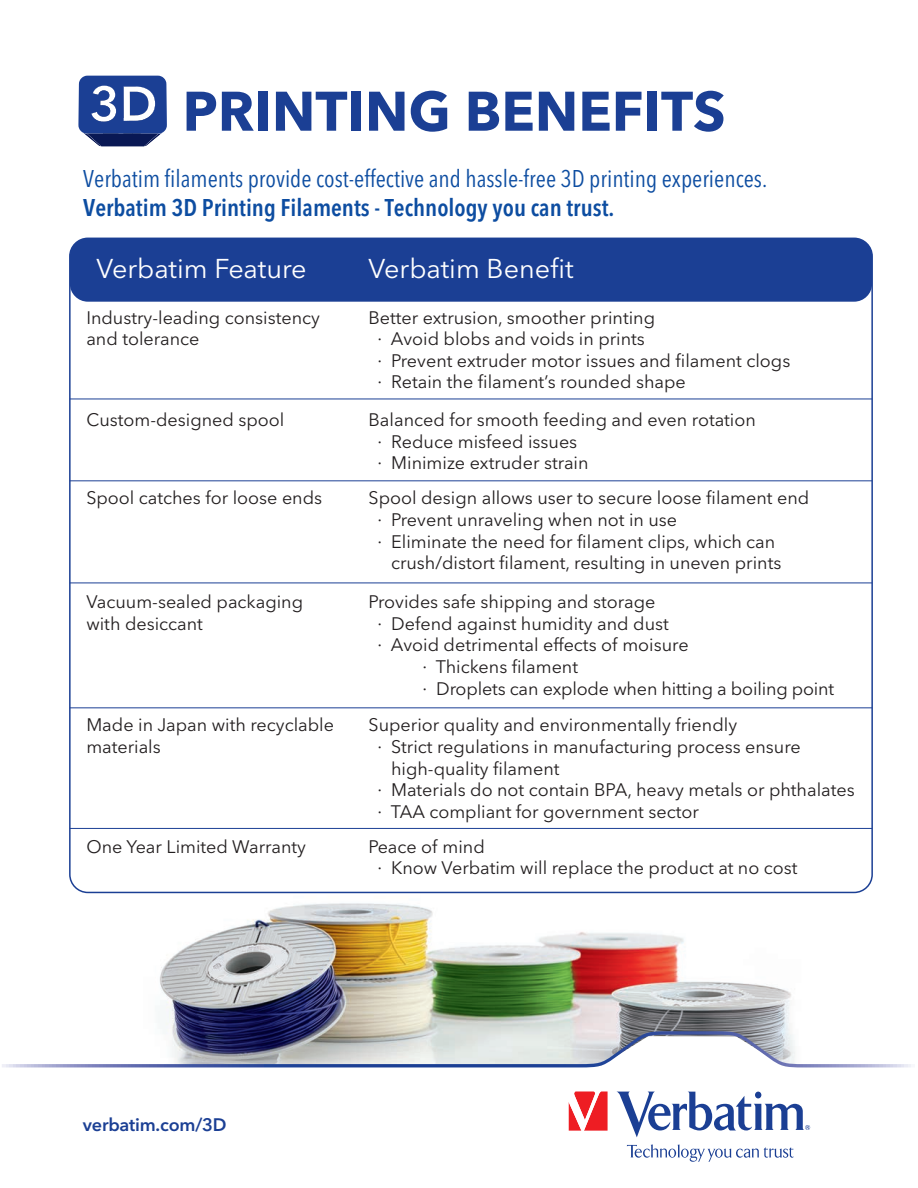
<style>
.page{position:relative;width:918px;height:1188px;background:#fff}
.page>*{position:absolute;margin:0;border:0;box-sizing:border-box;transform-origin:0 0}
.t1{font:700 55.05px "Avenir Next LT Pro";color:#1b3f94}
.t2{font:27px "Avenir Next LT Pro";color:#fff}
.t3{font:condensed 24px "Avenir Next LT Pro";color:#0d4da1}
.t4{font:600 condensed 24px "Avenir Next LT Pro";color:#0d4da1}
.t5{font:18px/21.6px "Avenir Next LT Pro";color:#231f20}
.t6{font:600 18px "Avenir Next LT Pro";letter-spacing:-.01em;color:#1b3f94}
</style>
<div class="page">
<img style="left:143px;top:893px;width:670px;height:138px">
<svg style="left:6px;top:1067px;width:898px;height:79px"></svg>
<svg style="left:2px;top:1031px;width:909px;height:36px"></svg>
<svg style="left:569px;top:1091px;width:39px;height:40px"></svg>
<svg style="left:616px;top:1092px;width:194px;height:45px"></svg>
<svg style="left:627px;top:1144px;width:167px;height:18px"></svg>
<svg style="left:78px;top:76px;width:89px;height:70px"></svg>
<div style="left:70px;top:238px;width:802px;height:64px;background:#1b3f94;border-radius:18px"></div>
<hr style="left:70px;top:399px;width:802px;height:1px;background:#1b3f94">
<hr style="left:70px;top:480px;width:802px;height:1px;background:#1b3f94">
<hr style="left:70px;top:583px;width:802px;height:1px;background:#1b3f94">
<hr style="left:70px;top:707px;width:802px;height:1px;background:#1b3f94">
<hr style="left:70px;top:828px;width:802px;height:1px;background:#1b3f94">
<h1 class="t1" style="left:183px;top:78px;width:545px">PRINTING BENEFITS</h1>
<h3 class="t3" style="left:83px;top:164px;width:685px">Verbatim filaments provide cost-effective and hassle-free 3D printing experiences.</h3>
<h3 class="t4" style="left:83px;top:193px;width:533px">Verbatim 3D Printing Filaments - Technology you can trust.</h3>
<h2 class="t2" style="left:96px;top:252px;width:212px">Verbatim Feature</h2>
<h2 class="t2" style="left:369px;top:252px;width:207px">Verbatim Benefit</h2>
<p class="t5" style="left:86px;top:307px;width:235px">Industry-leading consistency and tolerance</p>
<p class="t5" style="left:378px;top:307px;width:414px;text-indent:-9px">Better extrusion, smoother printing<br>· Avoid blobs and voids in prints<br>· Prevent extruder motor issues and filament clogs · Retain the filament’s rounded shape</p>
<p class="t5" style="left:86px;top:409px;width:200px">Custom-designed spool</p>
<p class="t5" style="left:378px;top:409px;width:380px;text-indent:-9px">Balanced for smooth feeding and even rotation · Reduce misfeed issues<br>· Minimize extruder strain</p>
<p class="t5" style="left:86px;top:487px;width:237px">Spool catches for loose ends</p>
<p class="t5" style="left:369px;top:487px;width:442px">Spool design allows user to secure loose filament end</p>
<p class="t5" style="left:378px;top:509px;width:301px">· Prevent unraveling when not in use</p>
<p class="t5" style="left:378px;top:531px;width:399px">· Eliminate the need for filament clips, which can</p>
<p class="t5" style="left:391px;top:552px;width:392px">crush/distort filament, resulting in uneven prints</p>
<p class="t5" style="left:86px;top:591px;width:218px">Vacuum-sealed packaging with desiccant</p>
<p class="t5" style="left:369px;top:591px;width:288px">Provides safe shipping and storage</p>
<p class="t5" style="left:378px;top:613px;width:293px">· Defend against humidity and dust</p>
<p class="t5" style="left:378px;top:634px;width:313px">· Avoid detrimental effects of moisure</p>
<p class="t5" style="left:423px;top:656px;width:157px">· Thickens filament</p>
<p class="t5" style="left:423px;top:678px;width:413px">· Droplets can explode when hitting a boiling point</p>
<p class="t5" style="left:86px;top:714px;width:249px">Made in Japan with recyclable materials</p>
<p class="t5" style="left:369px;top:714px;width:370px">Superior quality and environmentally friendly</p>
<p class="t5" style="left:378px;top:736px;width:425px">· Strict regulations in manufacturing process ensure</p>
<p class="t5" style="left:391px;top:758px;width:170px">high-quality filament</p>
<p class="t5" style="left:378px;top:779px;width:479px">· Materials do not contain BPA, heavy metals or phthalates</p>
<p class="t5" style="left:378px;top:801px;width:323px">· TAA compliant for government sector</p>
<p class="t5" style="left:86px;top:835px;width:221px">One Year Limited Warranty</p>
<p class="t5" style="left:378px;top:835px;width:422px;text-indent:-9px">Peace of mind<br>· Know Verbatim will replace the product at no cost</p>
<p class="t6" style="left:83px;top:1114px;width:145px">verbatim.com/3D</p>
</div>
